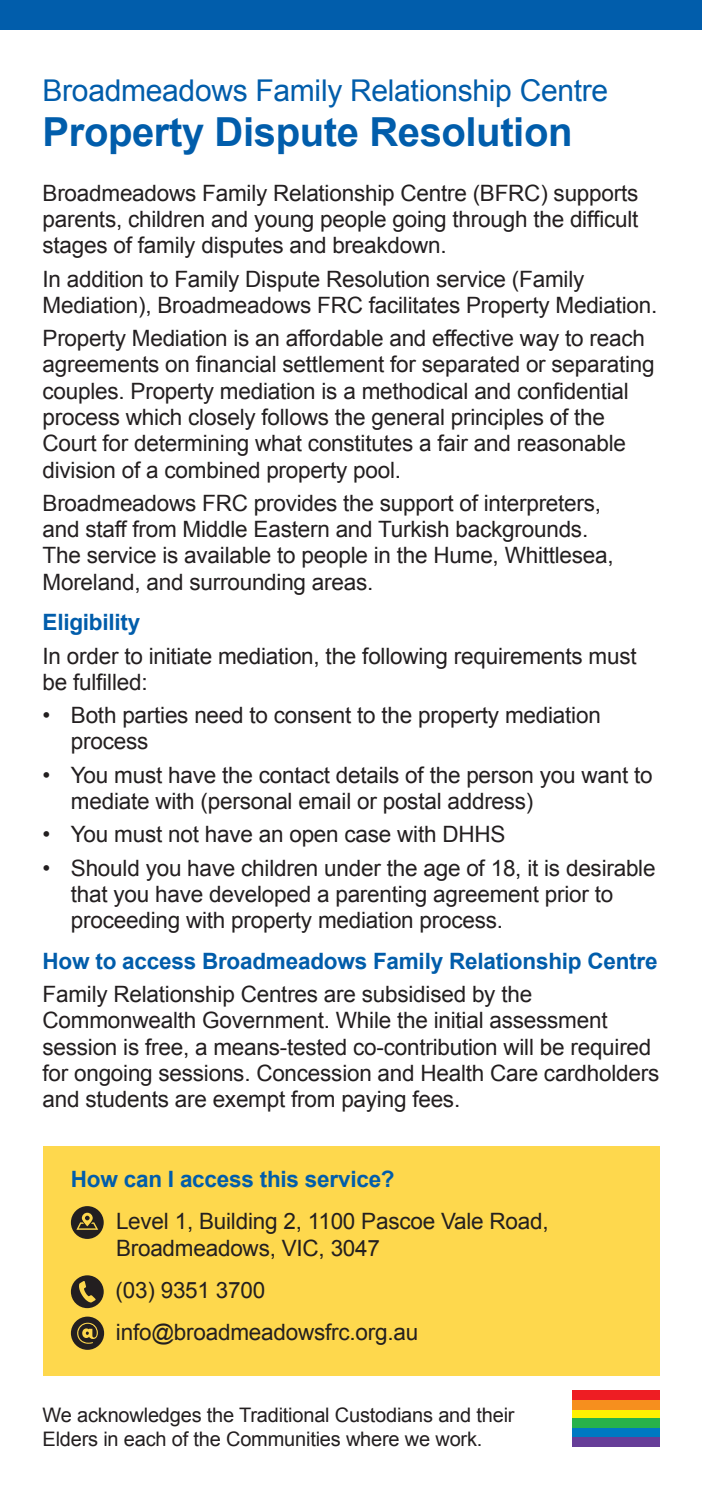
<style>
.page{position:relative;width:702px;height:1489px;background:#fff}
.page>*{position:absolute;margin:0;border:0;box-sizing:border-box;transform-origin:0 0}
.t1{font:700 40px "Arial";letter-spacing:-.01em;color:#015dab}
.t2{font:30px "Arial";letter-spacing:-.01em;color:#015dab}
.t3{font:22.5px/26.2px "Arial";letter-spacing:-.01em;color:#231f20}
.t4{font:700 22.5px "Arial";letter-spacing:-.01em;color:#015dab}
.t5{font:20px/24px "Arial";letter-spacing:-.01em;color:#231f20}
</style>
<div class="page">
<div style="left:0;top:0;width:702px;height:30px;background:#015dab"></div>
<div style="left:43px;top:1146px;width:616px;height:229px;background:#fed84d"></div>
<svg style="left:71px;top:1206px;width:33px;height:32px"></svg>
<svg style="left:71px;top:1275px;width:33px;height:32px"></svg>
<svg style="left:71px;top:1316px;width:33px;height:33px"></svg>
<div style="left:572px;top:1390px;width:87px;height:9px;background:#ee1d23"></div>
<div style="left:572px;top:1409px;width:87px;height:9px;background:#fff101"></div>
<div style="left:572px;top:1427px;width:87px;height:9px;background:#0079c2"></div>
<div style="left:572px;top:1399px;width:87px;height:10px;background:#f68f1e"></div>
<div style="left:572px;top:1418px;width:87px;height:9px;background:#28b24b"></div>
<div style="left:572px;top:1436px;width:87px;height:10px;background:#663e98"></div>
<p class="t2" style="left:43px;top:71px;width:567px">Broadmeadows Family Relationship Centre</p>
<p class="t1" style="left:43px;top:106px;width:531px">Property Dispute Resolution</p>
<p class="t3" style="left:43px;top:180px;width:597px;text-align:justify">Broadmeadows Family Relationship Centre (BFRC) supports parents, children and young people going through the difficult stages of family disputes and breakdown.</p>
<p class="t3" style="left:43px;top:266px;width:616px">In addition to Family Dispute Resolution service (Family<br>Mediation), Broadmeadows FRC facilitates Property Mediation.</p>
<p class="t3" style="left:43px;top:325px;width:613px">Property Mediation is an affordable and effective way to reach agreements on financial settlement for separated or separating couples. Property mediation is a methodical and confidential process which closely follows the general principles of the Court for determining what constitutes a fair and reasonable division of a combined property pool.</p>
<p class="t3" style="left:43px;top:490px;width:572px">Broadmeadows FRC provides the support of interpreters, and staff from Middle Eastern and Turkish backgrounds.<br>The service is available to people in the Hume, Whittlesea, Moreland, and surrounding areas.</p>
<p class="t4" style="left:43px;top:607px;width:99px">Eligibility</p>
<p class="t3" style="left:43px;top:642px;width:595px">In order to initiate mediation, the following requirements must be fulfilled:</p>
<p class="t3" style="left:71px;top:702px;width:531px;text-indent:-28px">• Both parties need to consent to the property mediation process</p>
<p class="t3" style="left:71px;top:762px;width:583px;text-indent:-28px">• You must have the contact details of the person you want to mediate with (personal email or postal address)</p>
<p class="t3" style="left:43px;top:821px;width:464px">• You must not have an open case with DHHS</p>
<p class="t3" style="left:71px;top:854px;width:586px;text-indent:-28px">• Should you have children under the age of 18, it is desirable that you have developed a parenting agreement prior to proceeding with property mediation process.</p>
<p class="t4" style="left:43px;top:945px;width:616px">How to access Broadmeadows Family Relationship Centre</p>
<p class="t3" style="left:43px;top:981px;width:618px">Family Relationship Centres are subsidised by the Commonwealth Government. While the initial assessment session is free, a means-tested co-contribution will be required for ongoing sessions. Concession and Health Care cardholders and students are exempt from paying fees.</p>
<p class="t4" style="left:71px;top:1164px;width:325px">How can I access this service?</p>
<p class="t3" style="left:116px;top:1207px;width:434px;line-height:27.5px">Level 1, Building 2, 1100 Pascoe Vale Road,<br>Broadmeadows, VIC, 3047</p>
<p class="t3" style="left:115px;top:1277px;width:151px">(03) 9351 3700</p>
<p class="t3" style="left:116px;top:1318px;width:304px">info@broadmeadowsfrc.org.au</p>
<p class="t5" style="left:43px;top:1403px;width:473px">We acknowledges the Traditional Custodians and their<br>Elders in each of the Communities where we work.</p>
</div>
